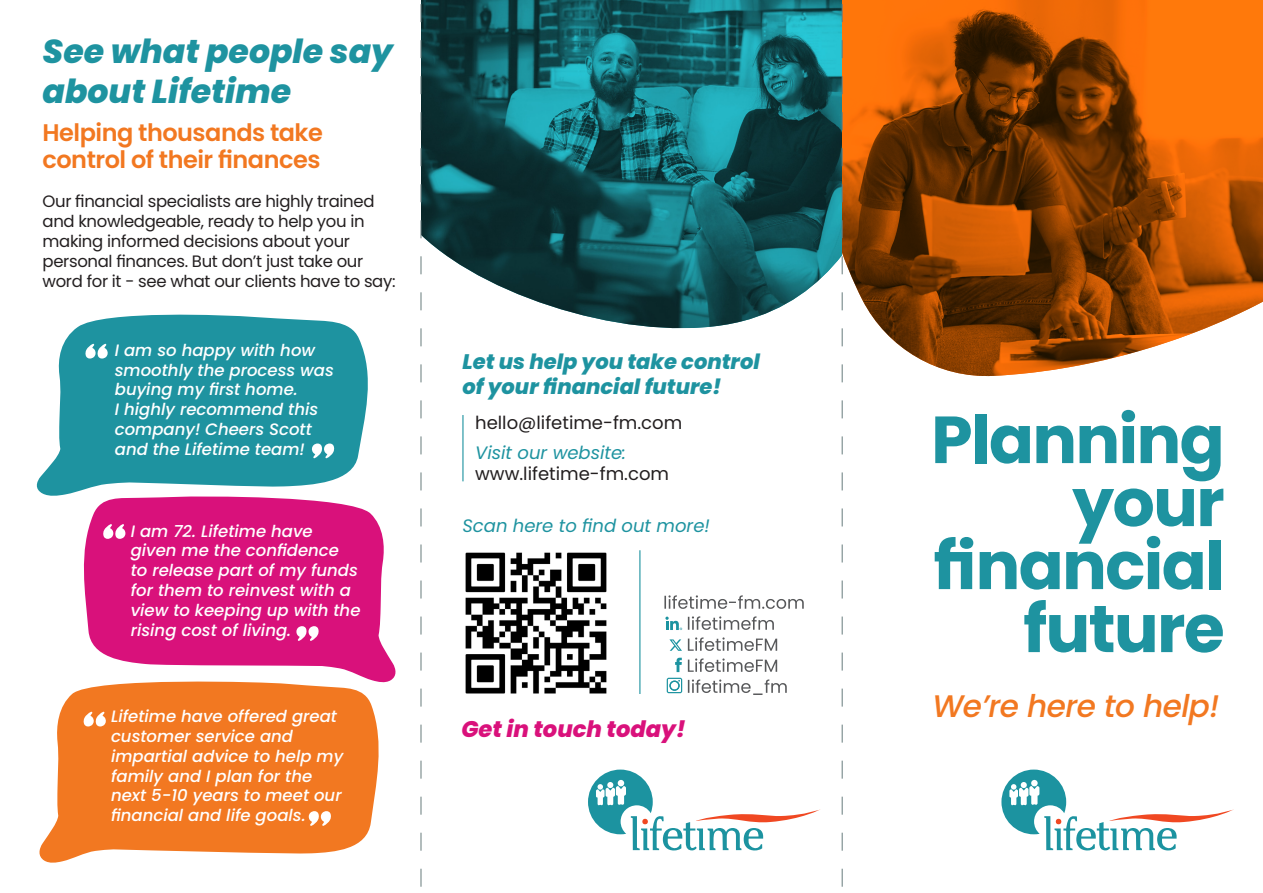
<style>
.page{position:relative;width:1263px;height:893px;background:#fff}
.page>*{position:absolute;margin:0;border:0;box-sizing:border-box;transform-origin:0 0}
.t1{font:700 66.45px/63px "Poppins";letter-spacing:-.025em;color:#1e93a0;text-align:right}
.t2{font:italic 800 33.15px/39.8px "Poppins";color:#1e93a0}
.t3{font:italic 500 31.2px "Poppins";letter-spacing:-.02em;color:#f27821}
.t4{font:600 24px/27px "Poppins";letter-spacing:-.02em;color:#f27821}
.t5{font:italic 800 22.65px "Poppins";color:#d9117b}
.t6{font:italic 800 21px/25.2px "Poppins";color:#1e93a0}
.t7{font:18px "Poppins";color:#231f20}
.t8{font:italic 18px "Poppins";color:#1e93a0}
.t9{font:italic 500 16.5px/19.8px "Poppins";color:#fff}
.t10{font:16.5px/19.8px "Poppins";letter-spacing:-.02em;color:#231f20}
</style>
<div class="page">
<img style="left:841px;top:0;width:422px;height:379px">
<svg style="left:1001px;top:770px;width:233px;height:80px"></svg>
<svg style="left:588px;top:770px;width:232px;height:80px"></svg>
<svg style="left:36px;top:314px;width:332px;height:182px;fill:#1e93a0"></svg>
<svg style="left:39px;top:683px;width:340px;height:180px;background:#f38a3f"></svg>
<svg style="left:78px;top:495px;width:318px;height:188px;fill:#d9117b"></svg>
<img style="left:422px;top:0;width:420px;height:346px">
<hr style="left:639px;top:550px;width:1px;height:144px;background:#1e93a0">
<hr style="left:462px;top:415px;width:1px;height:66px;background:#1e93a0">
<img style="left:465px;top:552px;width:142px;height:142px">
<svg style="left:688px;top:679px;width:99px;height:16px"></svg>
<svg style="left:688px;top:658px;width:89px;height:14px"></svg>
<svg style="left:688px;top:637px;width:89px;height:14px"></svg>
<svg style="left:688px;top:616px;width:86px;height:14px"></svg>
<svg style="left:664px;top:595px;width:140px;height:14px"></svg>
<img style="left:675px;top:658px;width:7px;height:14px">
<svg style="left:667px;top:678px;width:15px;height:15px"></svg>
<svg style="left:665px;top:617px;width:17px;height:13px"></svg>
<svg style="left:669px;top:639px;width:13px;height:12px"></svg>
<svg style="left:85px;top:343px;width:23px;height:16px"></svg>
<svg style="left:103px;top:524px;width:23px;height:15px"></svg>
<svg style="left:83px;top:711px;width:23px;height:15px"></svg>
<svg style="left:421px;top:0;width:1px;height:887px"></svg>
<svg style="left:842px;top:0;width:1px;height:887px"></svg>
<svg style="left:311px;top:443px;width:23px;height:16px"></svg>
<svg style="left:296px;top:626px;width:23px;height:15px"></svg>
<svg style="left:308px;top:811px;width:23px;height:15px"></svg>
<p class="t2" style="left:43px;top:32px;width:352px">See what people say about Lifetime</p>
<p class="t4" style="left:43px;top:120px;width:282px">Helping thousands take control of their finances</p>
<p class="t10" style="left:43px;top:192px;width:355px">Our financial specialists are highly trained and knowledgeable, ready to help you in making informed decisions about your personal finances. But don’t just take our word for it - see what our clients have to say:</p>
<p class="t9" style="left:115px;top:340px;width:221px">I am so happy with how smoothly the process was buying my first home.<br>I highly recommend this company! Cheers Scott and the Lifetime team!</p>
<p class="t9" style="left:131px;top:521px;width:231px">I am 72. Lifetime have given me the confidence<br>to release part of my funds for them to reinvest with a view to keeping up with the rising cost of living.</p>
<p class="t6" style="left:462px;top:349px;width:299px">Let us help you take control of your financial future!</p>
<p class="t7" style="left:475px;top:412px;width:209px">hello@lifetime-fm.com</p>
<p class="t8" style="left:475px;top:442px;width:152px">Visit our website:</p>
<p class="t7" style="left:475px;top:463px;width:195px">www.lifetime-fm.com</p>
<p class="t8" style="left:462px;top:515px;width:249px">Scan here to find out more!</p>
<p class="t9" style="left:111px;top:706px;width:234px">Lifetime have offered great customer service and impartial advice to help my family and I plan for the next 5-10 years to meet our financial and life goals.</p>
<p class="t5" style="left:461px;top:716px;width:226px">Get in touch today!</p>
<p class="t1" style="left:931px;top:409px;width:295px">Planning your financial future</p>
<p class="t3" style="left:932px;top:688px;width:289px">We’re here to help!</p>
</div>
